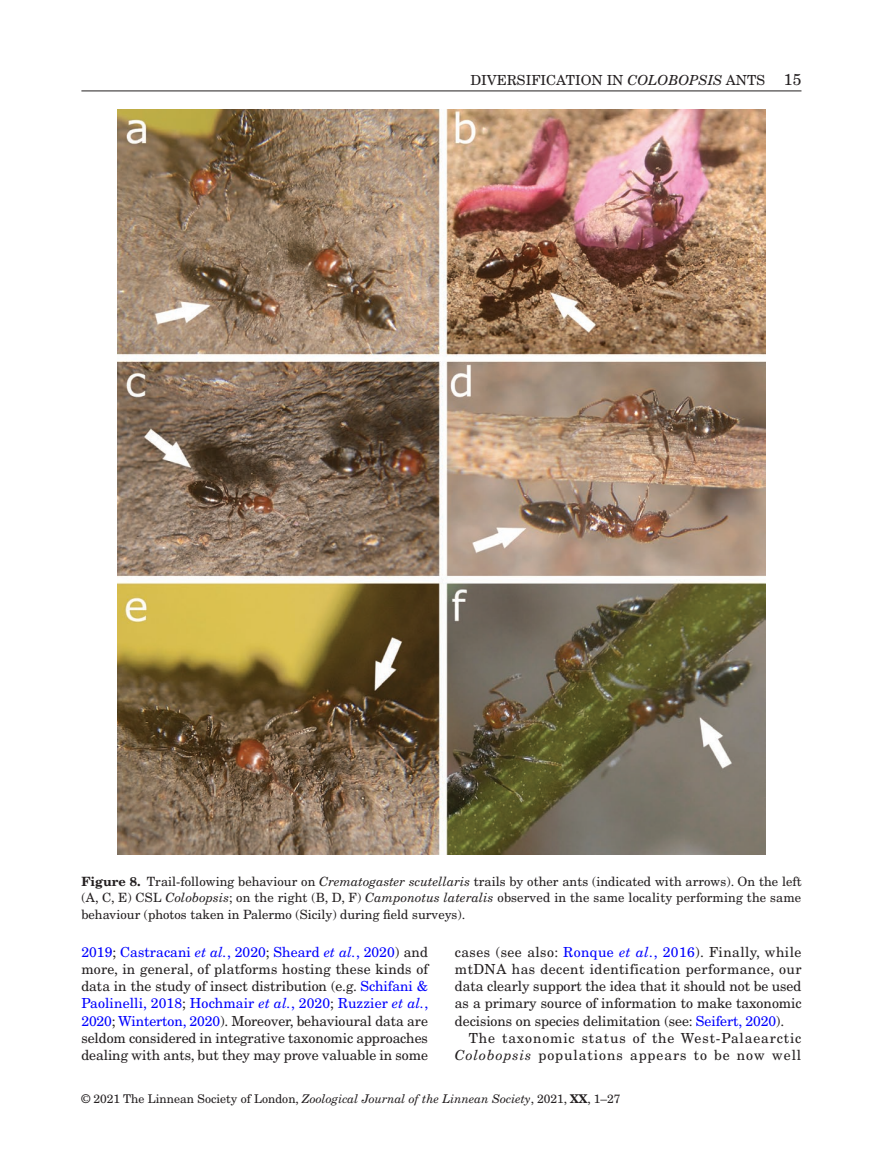
<style>
.page{position:relative;width:893px;height:1174px;background:#fff}
.page>*{position:absolute;margin:0;border:0;box-sizing:border-box;transform-origin:0 0}
.t1{font:13.8px/17.2px "New Century Schlbk";letter-spacing:-.005em;color:#231f20;text-align:justify}
.t2{font:13.8px/17.2px "New Century Schlbk";letter-spacing:.06em;color:#231f20;text-align:right}
.t3{font:12.75px/16.5px "New Century Schlbk";color:#231f20;text-align:justify}
.t4{font:12px "New Century Schlbk";color:#231f20}
.s1{font-style:italic}
.s2{font-size:15.75px}
.s3{font-weight:700}
.s4{color:#00f}
.s5{font-style:italic;color:#00f}
</style>
<div class="page">
<hr style="left:81px;top:91px;width:720px;height:1px;background:#231f20">
<img style="left:117px;top:110px;width:648px;height:744px">
<p class="t1" style="left:470px;top:71px;width:332px">DIVERSIFICATION IN <span class="s1">COLOBOPSIS</span> ANTS <span class="s2">15</span></p>
<p class="t3" style="left:81px;top:872px;width:722px"><span class="s3">Figure 8.</span> Trail-following behaviour on <span class="s1">Crematogaster scutellaris</span> trails by other ants (indicated with arrows). On the left (A, C, E) CSL <span class="s1">Colobopsis</span>; on the right (B, D, F) <span class="s1">Camponotus lateralis</span> observed in the same locality performing the same behaviour (photos taken in Palermo (Sicily) during field surveys).</p>
<p class="t1" style="left:81px;top:943px;width:349px"><span class="s4">2019</span>; <span class="s4">Castracani</span> <span class="s5">et al.</span><span class="s4">, 2020</span>; <span class="s4">Sheard</span> <span class="s5">et al.</span><span class="s4">, 2020</span>) and more, in general, of platforms hosting these kinds of data in the study of insect distribution (e.g. <span class="s4">Schifani &amp; Paolinelli, 2018</span>; <span class="s4">Hochmair</span> <span class="s5">et al.</span><span class="s4">, 2020</span>; <span class="s4">Ruzzier</span> <span class="s5">et al.</span><span class="s4">, 2020</span>; <span class="s4">Winterton, 2020</span>). Moreover, behavioural data are seldom considered in integrative taxonomic approaches dealing with ants, but they may prove valuable in some</p>
<p class="t1" style="left:455px;top:943px;width:348px">cases (see also: <span class="s4">Ronque</span> <span class="s5">et al.</span><span class="s4">, 2016</span>). Finally, while mtDNA has decent identification performance, our data clearly support the idea that it should not be used as a primary source of information to make taxonomic decisions on species delimitation (see: <span class="s4">Seifert, 2020</span>).</p>
<p class="t2" style="left:455px;top:1029px;width:348px">The taxonomic status of the West-Palaearctic<br><span class="s1">Colobopsis</span> populations appears to be now well</p>
<p class="t4" style="left:81px;top:1091px;width:540px">© 2021 The Linnean Society of London, <span class="s1">Zoological Journal of the Linnean Society</span>, 2021, <span class="s3">XX</span>, 1–27</p>
</div>
